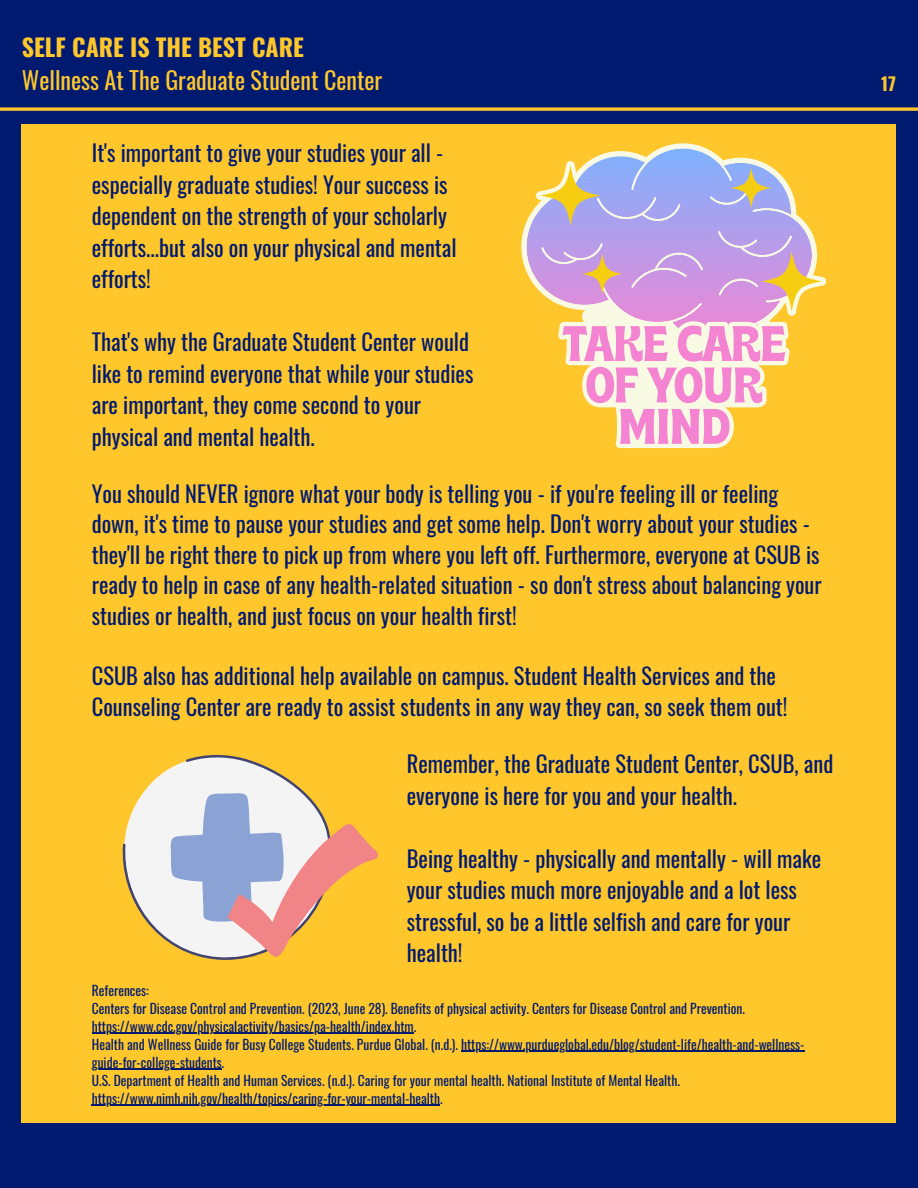
<style>
.page{position:relative;width:918px;height:1188px;background:#001a70}
.page>*{position:absolute;margin:0;border:0;box-sizing:border-box;transform-origin:0 0}
.t1{font:24px "Oswald";color:#ffc72c}
.t2{font:700 24px "Oswald";color:#ffc72c}
.t3{font:22.5px/31.5px "Oswald";color:#001a70}
.t4{font:700 18px "Oswald";color:#ffc72c}
.t5{font:13.5px/18px "Oswald";color:#001a70}
</style>
<div class="page">
<div style="left:22px;top:124px;width:874px;height:999px;background:#ffc72c"></div>
<svg style="left:0;top:107px;width:918px;height:4px;background:#d7ac36"></svg>
<svg style="left:122px;top:754px;width:182px;height:189px;fill:#f4f4f4"></svg>
<svg style="left:170px;top:792px;width:209px;height:168px"></svg>
<svg style="left:525px;top:147px;width:271px;height:174px"></svg>
<svg style="left:540px;top:165px;width:282px;height:147px;background:#c5abcc"></svg>
<svg style="left:558px;top:321px;width:232px;height:127px"></svg>
<hr style="left:92px;top:1033px;width:322px;height:1px;background:#001a70">
<hr style="left:461px;top:1051px;width:344px;height:1px;background:#001a70">
<hr style="left:92px;top:1069px;width:130px;height:1px;background:#001a70">
<hr style="left:92px;top:1105px;width:348px;height:1px;background:#001a70">
<p class="t2" style="left:22px;top:28px;width:283px">SELF CARE IS THE BEST CARE</p>
<p class="t1" style="left:22px;top:61px;width:362px">Wellness At The Graduate Student Center</p>
<p class="t4" style="left:881px;top:70px;width:16px">17</p>
<p class="t3" style="left:92px;top:136px;width:366px">It's important to give your studies your all - especially graduate studies! Your success is dependent on the strength of your scholarly efforts...but also on your physical and mental efforts!</p>
<p class="t3" style="left:92px;top:325px;width:383px">That's why the Graduate Student Center would like to remind everyone that while your studies are important, they come second to your physical and mental health.</p>
<p class="t3" style="left:92px;top:478px;width:731px;line-height:30.3px">You should NEVER ignore what your body is telling you - if you're feeling ill or feeling down, it's time to pause your studies and get some help. Don't worry about your studies - they'll be right there to pick up from where you left off. Furthermore, everyone at CSUB is ready to help in case of any health-related situation - so don't stress about balancing your studies or health, and just focus on your health first!</p>
<p class="t3" style="left:92px;top:660px;width:697px;line-height:30.3px">CSUB also has additional help available on campus. Student Health Services and the<br>Counseling Center are ready to assist students in any way they can, so seek them out!</p>
<p class="t3" style="left:407px;top:747px;width:428px">Remember, the Graduate Student Center, CSUB, and everyone is here for you and your health.</p>
<p class="t3" style="left:407px;top:842px;width:416px">Being healthy - physically and mentally - will make your studies much more enjoyable and a lot less stressful, so be a little selfish and care for your health!</p>
<p class="t5" style="left:92px;top:981px;width:59px">References:</p>
<p class="t5" style="left:92px;top:999px;width:655px">Centers for Disease Control and Prevention. (2023, June 28). Benefits of physical activity. Centers for Disease Control and Prevention. https://www.cdc.gov/physicalactivity/basics/pa-health/index.htm.</p>
<p class="t5" style="left:92px;top:1035px;width:714px">Health and Wellness Guide for Busy College Students. Purdue Global. (n.d.). https://www.purdueglobal.edu/blog/student-life/health-and-wellness&shy;guide-for-college-students.</p>
<p class="t5" style="left:92px;top:1071px;width:590px">U.S. Department of Health and Human Services. (n.d.). Caring for your mental health. National Institute of Mental Health. https://www.nimh.nih.gov/health/topics/caring-for-your-mental-health.</p>
</div>
